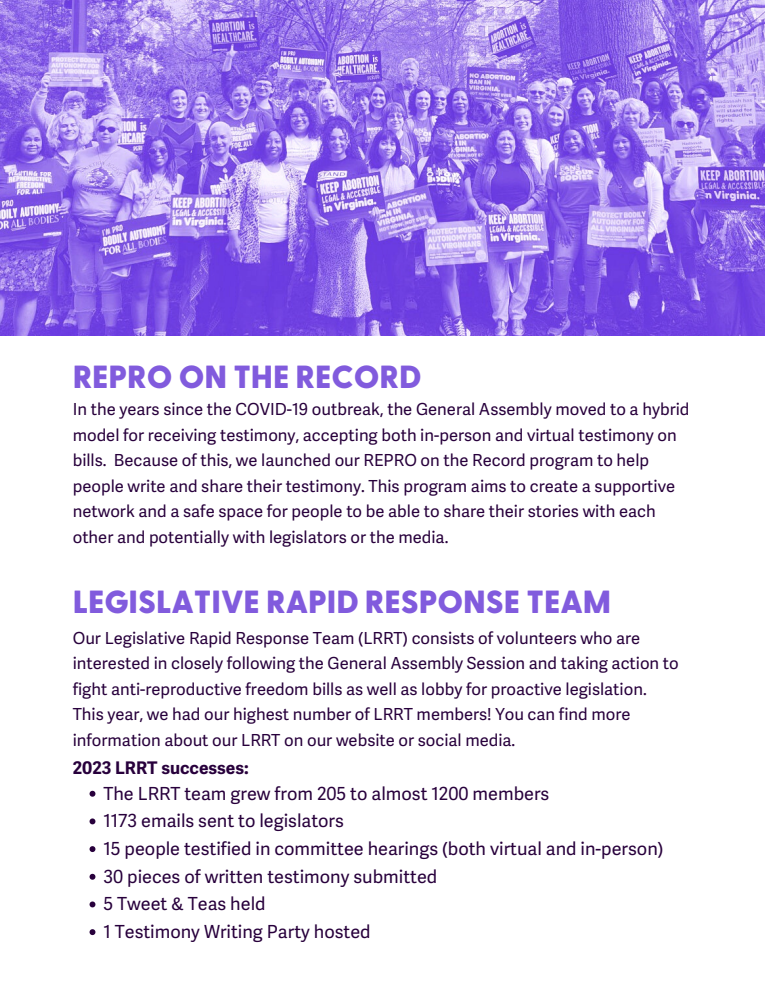
<style>
.page{position:relative;width:765px;height:990px;background:#fff}
.page>*{position:absolute;margin:0;border:0;box-sizing:border-box;transform-origin:0 0}
.t1{font:800 32px "Greycliff CF";color:#815bdd}
.t2{font:18.04px "Adelle Sans";color:#28003c}
.t3{font:700 17.4px "Adelle Sans";color:#28003c}
.t4{font:16.6px/25.5px "Adelle Sans";color:#28003c}
</style>
<div class="page">
<img style="left:0;top:0;width:765px;height:336px">
<svg style="left:90px;top:791px;width:5px;height:6px"></svg>
<svg style="left:90px;top:818px;width:5px;height:6px"></svg>
<svg style="left:90px;top:846px;width:5px;height:6px"></svg>
<svg style="left:90px;top:874px;width:5px;height:6px"></svg>
<svg style="left:90px;top:902px;width:5px;height:5px"></svg>
<svg style="left:90px;top:929px;width:5px;height:6px"></svg>
<p class="t1" style="left:73px;top:363px;width:350px">REPRO ON THE RECORD</p>
<p class="t4" style="left:73px;top:397px;width:618px">In the years since the COVID-19 outbreak, the General Assembly moved to a hybrid model for receiving testimony, accepting both in-person and virtual testimony on bills. Because of this, we launched our REPRO on the Record program to help people write and share their testimony. This program aims to create a supportive network and a safe space for people to be able to share their stories with each other and potentially with legislators or the media.</p>
<p class="t1" style="left:73px;top:587px;width:540px">LEGISLATIVE RAPID RESPONSE TEAM</p>
<p class="t4" style="left:73px;top:625px;width:608px">Our Legislative Rapid Response Team (LRRT) consists of volunteers who are interested in closely following the General Assembly Session and taking action to fight anti-reproductive freedom bills as well as lobby for proactive legislation.</p>
<p class="t4" style="left:73px;top:702px;width:559px">This year, we had our highest number of LRRT members! You can find more information about our LRRT on our website or social media.</p>
<p class="t3" style="left:73px;top:757px;width:178px">2023 LRRT successes:</p>
<p class="t2" style="left:103px;top:781px;width:447px">The LRRT team grew from 205 to almost 1200 members</p>
<p class="t2" style="left:103px;top:809px;width:242px">1173 emails sent to legislators</p>
<p class="t2" style="left:103px;top:837px;width:562px">15 people testified in committee hearings (both virtual and in-person)</p>
<p class="t2" style="left:103px;top:864px;width:335px">30 pieces of written testimony submitted</p>
<p class="t2" style="left:103px;top:892px;width:164px">5 Tweet &amp; Teas held</p>
<p class="t2" style="left:103px;top:920px;width:269px">1 Testimony Writing Party hosted</p>
</div>
